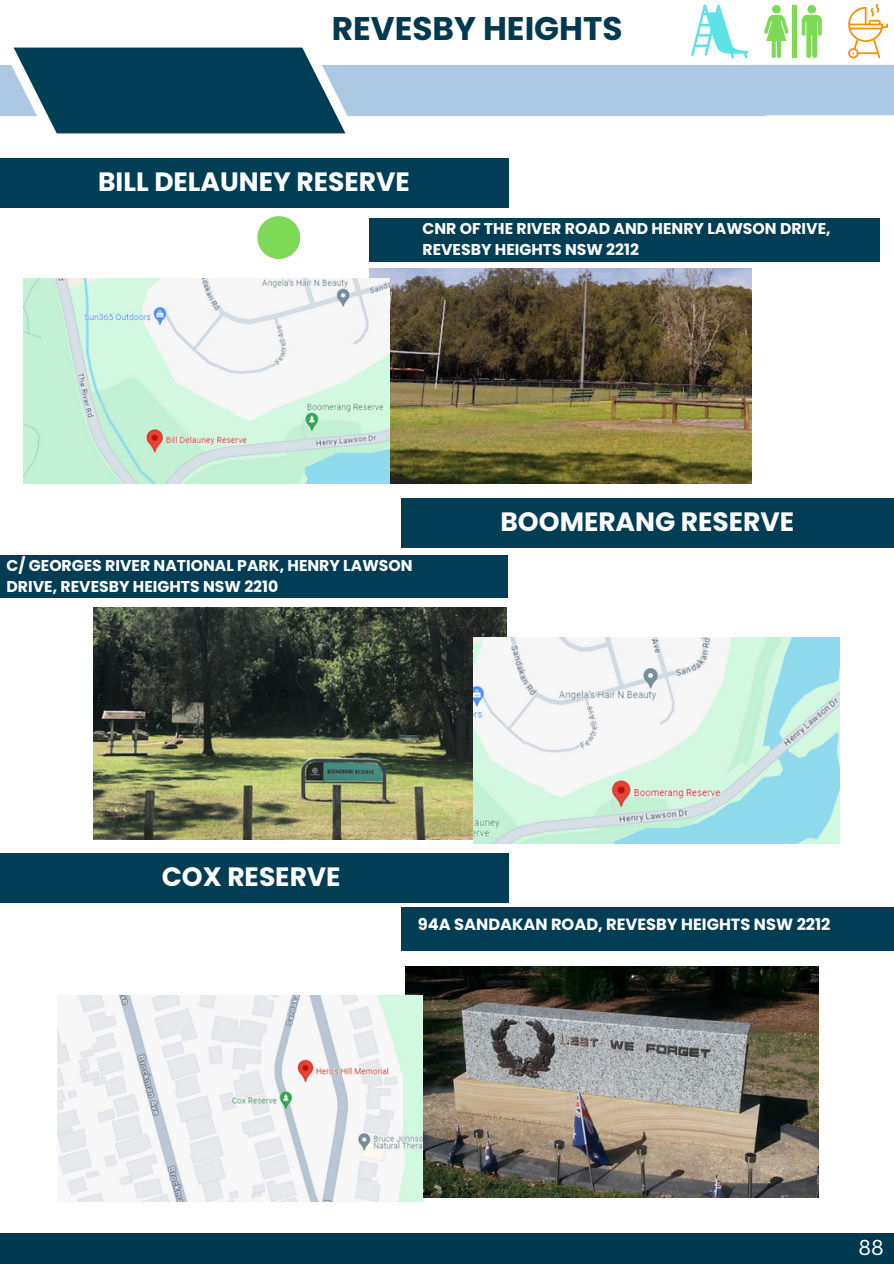
<style>
.page{position:relative;width:894px;height:1264px;background:#fff}
.page>*{position:absolute;margin:0;border:0;box-sizing:border-box;transform-origin:0 0}
.t1{font:700 32.7px "Poppins";color:#003950}
.t2{font:700 26.55px "Poppins";color:#fff}
.t3{font:21px "Canva Sans";color:#fff}
.t4{font:700 16.2px "Poppins";color:#fff}
.t5{font:700 15.6px/21.3px "Poppins";color:#fff}
</style>
<div class="page">
<div style="left:0;top:158px;width:508px;height:49px;background:#013d55"></div>
<div style="left:401px;top:498px;width:492px;height:49px;background:#013d55"></div>
<div style="left:0;top:555px;width:508px;height:43px;background:#013d55"></div>
<div style="left:0;top:853px;width:508px;height:49px;background:#013d55"></div>
<div style="left:401px;top:907px;width:492px;height:43px;background:#013d55"></div>
<img style="left:369px;top:268px;width:382px;height:215px">
<div style="left:369px;top:218px;width:510px;height:43px;background:#013d55"></div>
<div style="left:257px;top:216px;width:43px;height:43px;background:#7ed957;border-radius:50%"></div>
<svg style="left:0;top:4px;width:893px;height:129px"></svg>
<img style="left:24px;top:278px;width:365px;height:206px">
<img style="left:94px;top:607px;width:412px;height:232px">
<img style="left:473px;top:638px;width:366px;height:205px">
<img style="left:405px;top:966px;width:413px;height:231px">
<img style="left:57px;top:995px;width:365px;height:206px">
<div style="left:0;top:1233px;width:893px;height:30px;background:#003950"></div>
<h1 class="t1" style="left:332px;top:6px;width:292px">REVESBY HEIGHTS</h1>
<p class="t2" style="left:98px;top:163px;width:313px">BILL DELAUNEY RESERVE</p>
<h1 class="t5" style="left:422px;top:217px;width:409px">CNR OF THE RIVER ROAD AND HENRY LAWSON DRIVE,<br>REVESBY HEIGHTS NSW 2212</h1>
<p class="t5" style="left:7px;top:554px;width:407px">C/ GEORGES RIVER NATIONAL PARK, HENRY LAWSON<br>DRIVE, REVESBY HEIGHTS NSW 2210</p>
<p class="t2" style="left:500px;top:503px;width:295px">BOOMERANG RESERVE</p>
<p class="t2" style="left:162px;top:858px;width:180px">COX RESERVE</p>
<p class="t4" style="left:418px;top:912px;width:414px">94A SANDAKAN ROAD, REVESBY HEIGHTS NSW 2212</p>
<p class="t3" style="left:858px;top:1232px;width:27px">88</p>
<h1 class="t3" style="left:879px;top:1235px;width:15px">9</h1>
</div>
